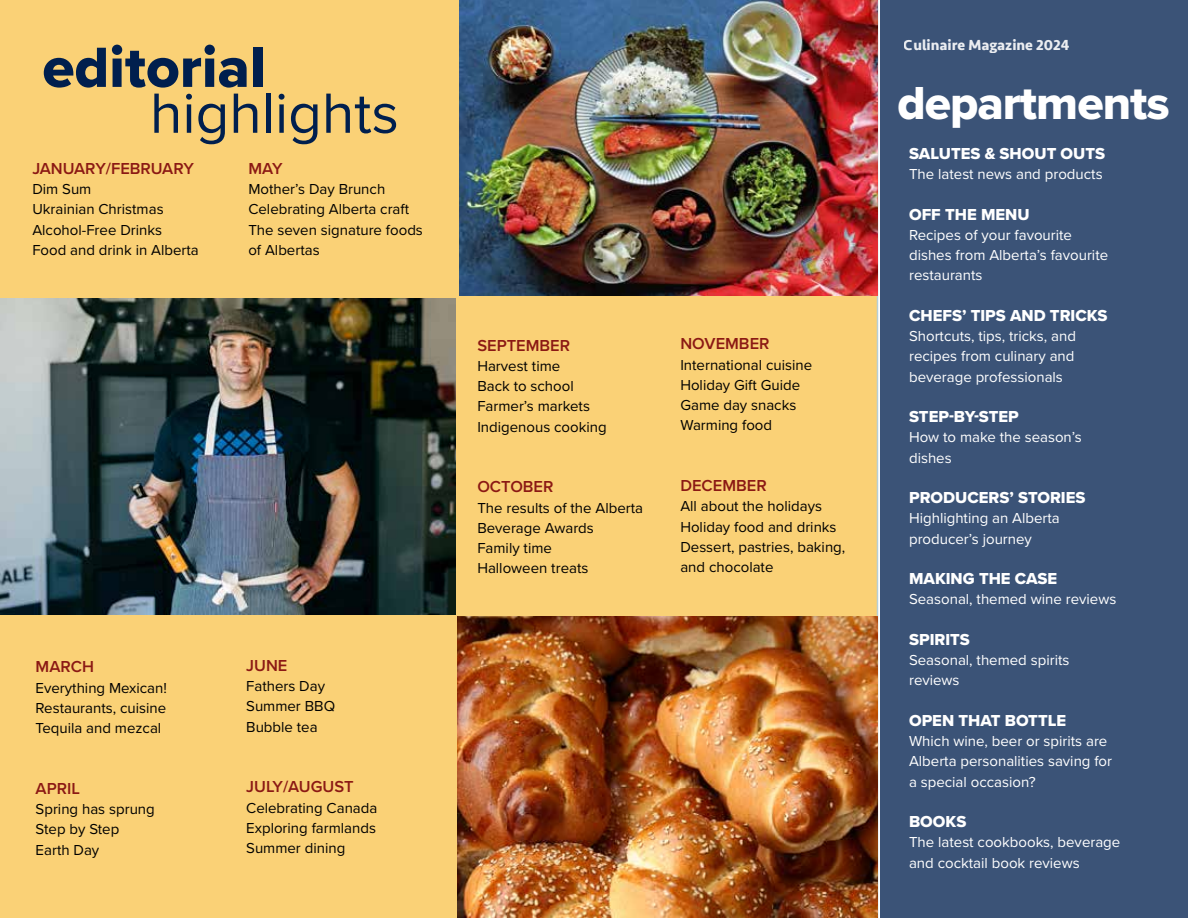
<style>
.page{position:relative;width:1188px;height:918px;background:#fff}
.page>*{position:absolute;margin:0;border:0;box-sizing:border-box;transform-origin:0 0}
.t1{font:58.8px "Proxima Nova";color:#001f4e}
.t2{font:58.8px "Proxima Nova Extrabld";color:#001f4e}
.t3{font:48px "Proxima Nova Extrabld";letter-spacing:-.02em;color:#fff}
.t4{font:16.5px "Proxima Nova Extrabld";color:#fff}
.t5{font:600 16.5px "Proxima Nova";color:#8b1914}
.t6{font:15px/20.2px "Proxima Nova";color:#000}
.t7{font:15px/20.2px "Proxima Nova";color:#fff}
.t8{font:700 15px "Seravek";color:#fff}
</style>
<div class="page">
<div style="left:881px;top:0;width:307px;height:918px;background:#3b5377"></div>
<div style="left:0;top:0;width:878px;height:918px;background:#fad176"></div>
<img style="left:457px;top:617px;width:421px;height:301px">
<img style="left:459px;top:0;width:419px;height:296px">
<img style="left:0;top:298px;width:456px;height:317px">
<h1 class="t2" style="left:42px;top:23px;width:225px">editorial</h1>
<h1 class="t1" style="left:150px;top:69px;width:250px">highlights</h1>
<p class="t5" style="left:32px;top:156px;width:163px">JANUARY/FEBRUARY</p>
<p class="t6" style="left:32px;top:178px;width:168px">Dim Sum<br>Ukrainian Christmas<br>Alcohol-Free Drinks<br>Food and drink in Alberta</p>
<p class="t5" style="left:248px;top:156px;width:36px">MAY</p>
<p class="t6" style="left:248px;top:178px;width:176px">Mother’s Day Brunch<br>Celebrating Alberta craft<br>The seven signature foods of Albertas</p>
<p class="t5" style="left:36px;top:654px;width:60px">MARCH</p>
<p class="t6" style="left:36px;top:677px;width:133px;text-align:justify">Everything Mexican!<br>Restaurants, cuisine Tequila and mezcal</p>
<p class="t5" style="left:36px;top:776px;width:46px">APRIL</p>
<p class="t6" style="left:36px;top:798px;width:121px">Spring has sprung<br>Step by Step<br>Earth Day</p>
<p class="t5" style="left:246px;top:653px;width:43px">JUNE</p>
<p class="t6" style="left:246px;top:675px;width:90px">Fathers Day<br>Summer BBQ<br>Bubble tea</p>
<p class="t5" style="left:246px;top:774px;width:109px">JULY/AUGUST</p>
<p class="t6" style="left:246px;top:797px;width:133px;text-align:justify">Celebrating Canada Exploring farmlands Summer dining</p>
<p class="t5" style="left:477px;top:333px;width:94px">SEPTEMBER</p>
<p class="t6" style="left:477px;top:355px;width:131px">Harvest time<br>Back to school<br>Farmer’s markets<br>Indigenous cooking</p>
<p class="t5" style="left:477px;top:474px;width:78px">OCTOBER</p>
<p class="t6" style="left:477px;top:497px;width:167px">The results of the Alberta<br>Beverage Awards<br>Family time<br>Halloween treats</p>
<p class="t5" style="left:680px;top:331px;width:91px">NOVEMBER</p>
<p class="t6" style="left:680px;top:354px;width:133px">International cuisine<br>Holiday Gift Guide<br>Game day snacks<br>Warming food</p>
<p class="t5" style="left:680px;top:473px;width:88px">DECEMBER</p>
<p class="t6" style="left:680px;top:495px;width:166px">All about the holidays<br>Holiday food and drinks<br>Dessert, pastries, baking, and chocolate</p>
<p class="t8" style="left:904px;top:33px;width:167px">Culinaire Magazine 2024</p>
<h2 class="t3" style="left:897px;top:68px;width:274px">departments</h2>
<p class="t4" style="left:909px;top:141px;width:198px">SALUTES &amp; SHOUT OUTS</p>
<p class="t7" style="left:909px;top:163px;width:195px">The latest news and products</p>
<p class="t4" style="left:909px;top:202px;width:122px">OFF THE MENU</p>
<p class="t7" style="left:909px;top:224px;width:201px">Recipes of your favourite dishes from Alberta’s favourite restaurants</p>
<p class="t4" style="left:909px;top:303px;width:200px">CHEFS’ TIPS AND TRICKS</p>
<p class="t7" style="left:909px;top:325px;width:168px;text-align:justify">Shortcuts, tips, tricks, and recipes from culinary and beverage professionals</p>
<p class="t4" style="left:909px;top:404px;width:111px">STEP-BY-STEP</p>
<p class="t7" style="left:909px;top:427px;width:174px">How to make the season’s dishes</p>
<p class="t4" style="left:909px;top:485px;width:178px">PRODUCERS’ STORIES</p>
<p class="t7" style="left:909px;top:508px;width:152px">Highlighting an Alberta producer’s journey</p>
<p class="t4" style="left:909px;top:566px;width:150px">MAKING THE CASE</p>
<p class="t7" style="left:909px;top:589px;width:209px">Seasonal, themed wine reviews</p>
<p class="t4" style="left:909px;top:627px;width:62px">SPIRITS</p>
<p class="t7" style="left:909px;top:649px;width:162px">Seasonal, themed spirits reviews</p>
<p class="t4" style="left:909px;top:708px;width:159px">OPEN THAT BOTTLE</p>
<p class="t7" style="left:909px;top:730px;width:205px">Which wine, beer or spirits are<br>Alberta personalities saving for a special occasion?</p>
<p class="t4" style="left:909px;top:809px;width:59px">BOOKS</p>
<p class="t7" style="left:909px;top:832px;width:213px">The latest cookbooks, beverage and cocktail book reviews</p>
</div>
